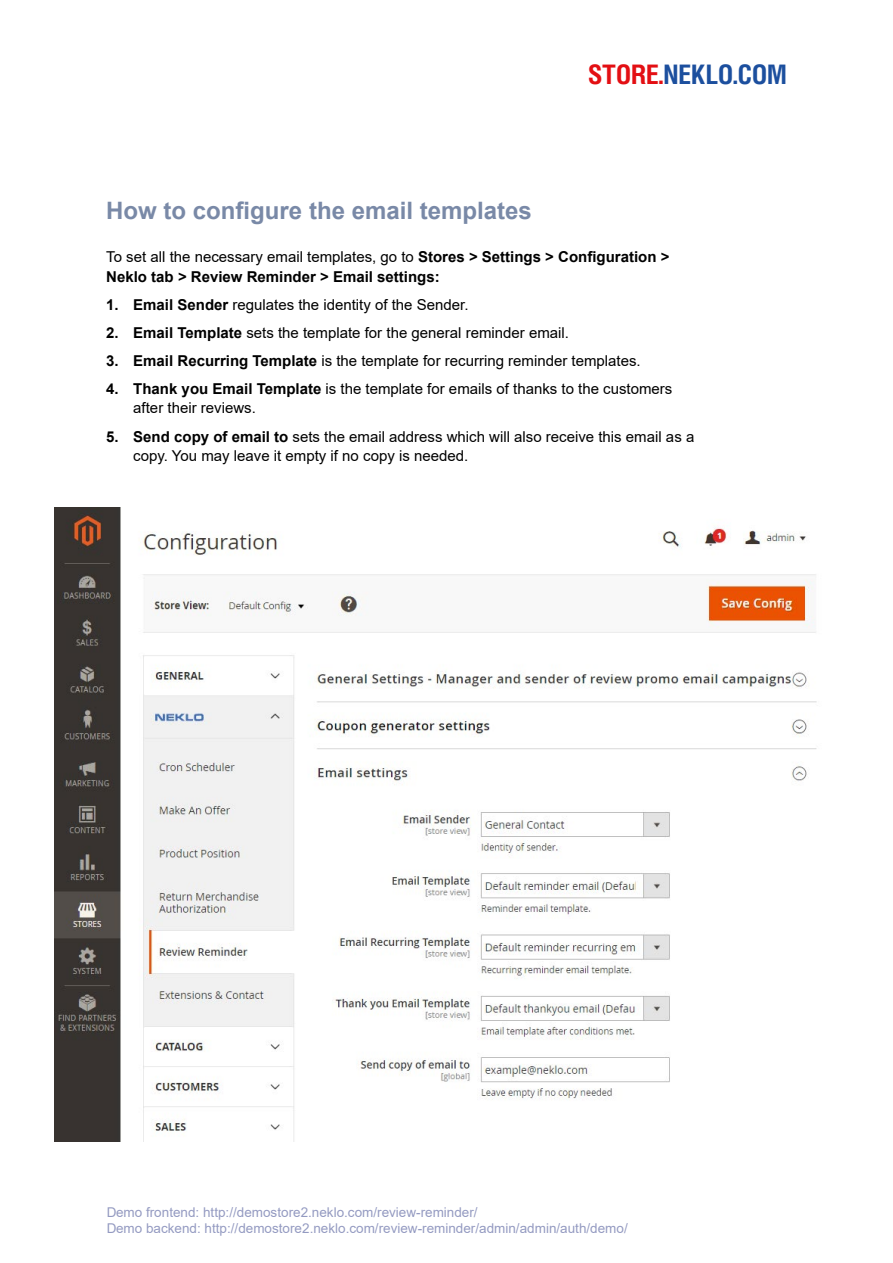
<style>
.page{position:relative;width:893px;height:1263px;background:#fff}
.page>*{position:absolute;margin:0;border:0;box-sizing:border-box;transform-origin:0 0}
.t1{font:27px "War Helios Cond C Bold";color:#1c4f9e}
.t2{font:700 24px "Arial";color:#7989a7}
.t3{font:15px/19.5px "Arial";color:#000}
.t4{font:700 15px/19.5px "Arial";color:#000}
.t5{font:13.5px/16.5px "Arial";color:#283583}
.s1{color:#e30f13}
.s2{font-weight:400}
.s3{font-weight:700}
</style>
<div class="page">
<img style="left:54px;top:507px;width:763px;height:635px">
<h1 class="t1" style="left:588px;top:57px;width:200px"><span class="s1">STORE.</span>NEKLO.COM</h1>
<h2 class="t2" style="left:106px;top:194px;width:427px">How to configure the email templates</h2>
<p class="t4" style="left:106px;top:248px;width:565px"><span class="s2">To set all the necessary email templates, go to</span> Stores &gt; Settings &gt; Configuration &gt;<br>Neklo tab &gt; Review Reminder &gt; Email settings:</p>
<p class="t3" style="left:106px;top:295px;width:364px"><span class="s3">1. Email Sender</span> regulates the identity of the Sender.</p>
<p class="t3" style="left:106px;top:323px;width:464px"><span class="s3">2. Email Template</span> sets the template for the general reminder email.</p>
<p class="t3" style="left:106px;top:351px;width:536px"><span class="s3">3. Email Recurring Template</span> is the template for recurring reminder templates.</p>
<p class="t3" style="left:133px;top:379px;width:541px;text-indent:-27px"><span class="s3">4. Thank you Email Template</span> is the template for emails of thanks to the customers after their reviews.</p>
<p class="t3" style="left:133px;top:426px;width:562px;text-indent:-27px"><span class="s3">5. Send copy of email to</span> sets the email address which will also receive this email as a copy. You may leave it empty if no copy is needed.</p>
<p class="t5" style="left:106px;top:1204px;width:523px">Demo frontend: http://demostore2.neklo.com/review-reminder/<br>Demo backend: http://demostore2.neklo.com/review-reminder/admin/admin/auth/demo/</p>
</div>
